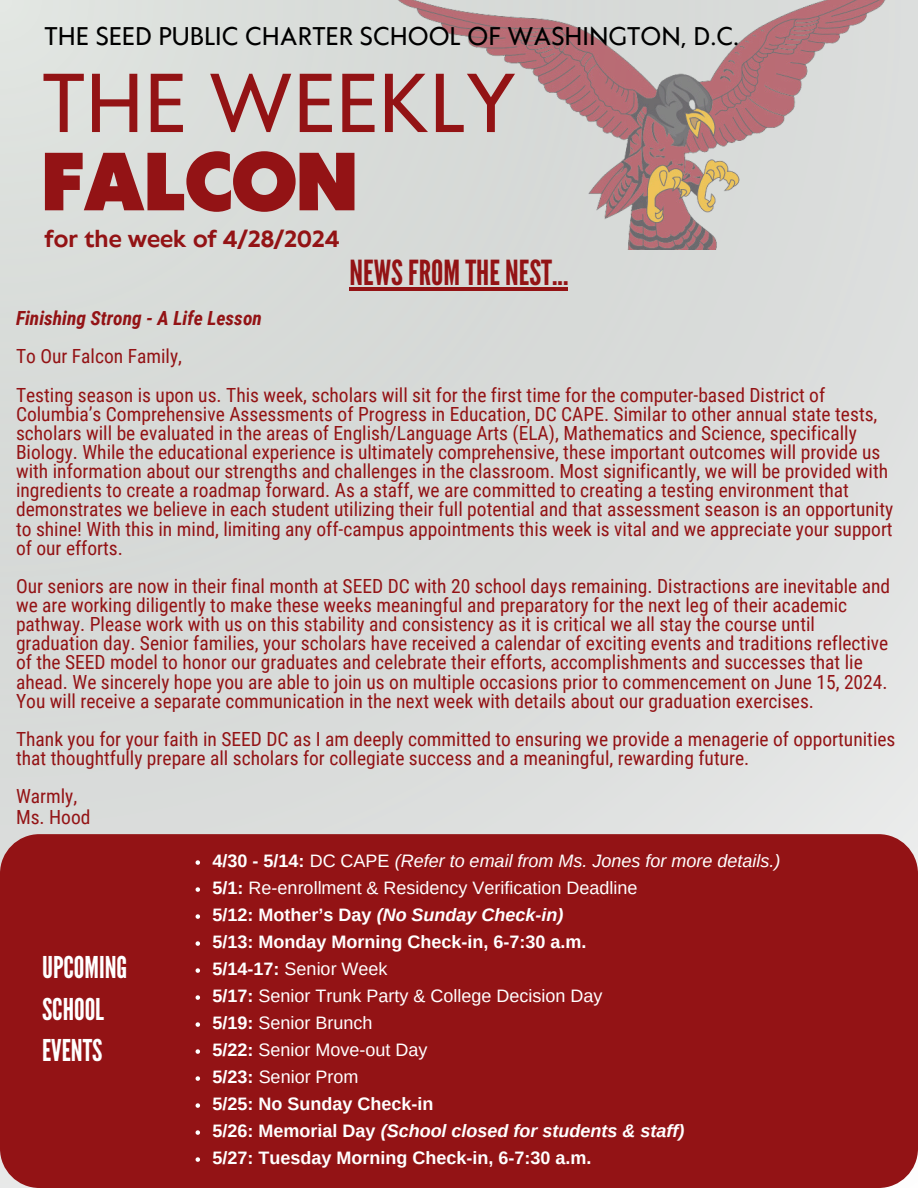
<style>
.page{position:relative;width:918px;height:1188px;background:#d9dcda}
.page>*{position:absolute;margin:0;border:0;box-sizing:border-box;transform-origin:0 0}
.t1{font:78.15px "Klein Text";color:#931315}
.t2{font:900 77.1px "Klein Text";color:#931315}
.t3{font:34.5px "League Gothic";color:#931315}
.t4{font:30px/41.7px "League Gothic";color:#fff}
.t5{font:24px "Klein Text";color:#000}
.t6{font:700 21.75px "Klein Text";color:#931315}
.t7{font:19.5px/19.2px "Roboto Condensed";color:#931315}
.t8{font:italic 700 19.5px "Roboto Condensed";color:#931315}
.t9{font:18px "Arimo";color:#fff}
.t10{font:700 18px "Arimo";color:#fff}
.t11{font:italic 700 18px "Arimo";color:#fff}
.t12{font:italic 18px "Arimo";color:#fff}
.s1{font-weight:700;font-style:normal}
.s2{font-style:normal}
.s3{font-weight:700}
</style>
<div class="page">
<img style="left:398px;top:0;width:487px;height:250px">
<div style="left:0;top:834px;width:918px;height:354px;background:#931315;border-radius:39px"></div>
<svg style="left:196px;top:860px;width:4px;height:5px"></svg>
<svg style="left:196px;top:887px;width:4px;height:5px"></svg>
<svg style="left:196px;top:914px;width:4px;height:5px"></svg>
<svg style="left:196px;top:941px;width:4px;height:5px"></svg>
<svg style="left:196px;top:968px;width:4px;height:5px"></svg>
<svg style="left:196px;top:995px;width:4px;height:5px"></svg>
<svg style="left:196px;top:1022px;width:4px;height:5px"></svg>
<svg style="left:196px;top:1049px;width:4px;height:5px"></svg>
<svg style="left:196px;top:1076px;width:4px;height:5px"></svg>
<svg style="left:196px;top:1103px;width:4px;height:5px"></svg>
<svg style="left:196px;top:1130px;width:4px;height:5px"></svg>
<svg style="left:196px;top:1157px;width:4px;height:5px"></svg>
<hr style="left:350px;top:287px;width:218px;height:3px;background:#931315">
<h6 class="t5" style="left:45px;top:24px;width:696px">THE SEED PUBLIC CHARTER SCHOOL OF WASHINGTON, D.C.</h6>
<h5 class="t1" style="left:42px;top:63px;width:476px">THE WEEKLY</h5>
<h2 class="t2" style="left:42px;top:143px;width:317px">FALCON</h2>
<h1 class="t6" style="left:45px;top:228px;width:296px">for the week of 4/28/2024</h1>
<p class="t3" style="left:350px;top:252px;width:220px">NEWSFROM THENEST...</p>
<p class="t8" style="left:16px;top:307px;width:247px">Finishing Strong - A Life Lesson</p>
<p class="t7" style="left:16px;top:347px;width:168px">To Our Falcon Family,</p>
<p class="t7" style="left:16px;top:385px;width:879px">Testing season is upon us. This week, scholars will sit for the first time for the computer-based District of Columbia’s Comprehensive Assessments of Progress in Education, DC CAPE. Similar to other annual state tests, scholars will be evaluated in the areas of English/Language Arts (ELA), Mathematics and Science, specifically Biology. While the educational experience is ultimately comprehensive, these important outcomes will provide us with information about our strengths and challenges in the classroom. Most significantly, we will be provided with ingredients to create a roadmap forward. As a staff, we are committed to creating a testing environment that demonstrates we believe in each student utilizing their full potential and that assessment season is an opportunity to shine! With this in mind, limiting any off-campus appointments this week is vital and we appreciate your support of our efforts.</p>
<p class="t7" style="left:16px;top:577px;width:876px">Our seniors are now in their final month at SEED DC with 20 school days remaining. Distractions are inevitable and we are working diligently to make these weeks meaningful and preparatory for the next leg of their academic pathway. Please work with us on this stability and consistency as it is critical we all stay the course until graduation day. Senior families, your scholars have received a calendar of exciting events and traditions reflective of the SEED model to honor our graduates and celebrate their efforts, accomplishments and successes that lie ahead. We sincerely hope you are able to join us on multiple occasions prior to commencement on June 15, 2024.<br>You will receive a separate communication in the next week with details about our graduation exercises.</p>
<p class="t7" style="left:16px;top:730px;width:881px">Thank you for your faith in SEED DC as I am deeply committed to ensuring we provide a menagerie of opportunities that thoughtfully prepare all scholars for collegiate success and a meaningful, rewarding future.</p>
<p class="t7" style="left:16px;top:787px;width:63px">Warmly,</p>
<p class="t7" style="left:16px;top:807px;width:76px">Ms. Hood</p>
<p class="t4" style="left:42px;top:947px;width:87px">UPCOMING<br>SCHOOL<br>EVENTS</p>
<h3 class="t12" style="left:213px;top:851px;width:569px"><span class="s1">4/30 - 5/14:</span> <span class="s2">DC CAPE</span> (Refer to email from Ms. Jones for more details.)</h3>
<p class="t9" style="left:213px;top:878px;width:426px"><span class="s3">5/1:</span> Re-enrollment &amp; Residency Verification Deadline</p>
<p class="t11" style="left:213px;top:905px;width:352px"><span class="s2">5/12: Mother’s Day</span> (No Sunday Check-in)</p>
<p class="t10" style="left:213px;top:932px;width:375px">5/13: Monday Morning Check-in, 6-7:30 a.m.</p>
<p class="t9" style="left:213px;top:959px;width:177px"><span class="s3">5/14-17:</span> Senior Week</p>
<p class="t9" style="left:213px;top:986px;width:391px"><span class="s3">5/17:</span> Senior Trunk Party &amp; College Decision Day</p>
<p class="t9" style="left:213px;top:1013px;width:162px"><span class="s3">5/19:</span> Senior Brunch</p>
<p class="t9" style="left:213px;top:1040px;width:216px"><span class="s3">5/22:</span> Senior Move-out Day</p>
<h4 class="t9" style="left:213px;top:1067px;width:148px"><span class="s3">5/23:</span> Senior Prom</h4>
<p class="t10" style="left:213px;top:1094px;width:222px">5/25: No Sunday Check-in</p>
<p class="t11" style="left:213px;top:1121px;width:473px"><span class="s2">5/26: Memorial Day</span> (School closed for students &amp; staff)</p>
<p class="t10" style="left:213px;top:1148px;width:380px">5/27: Tuesday Morning Check-in, 6-7:30 a.m.</p>
</div>
